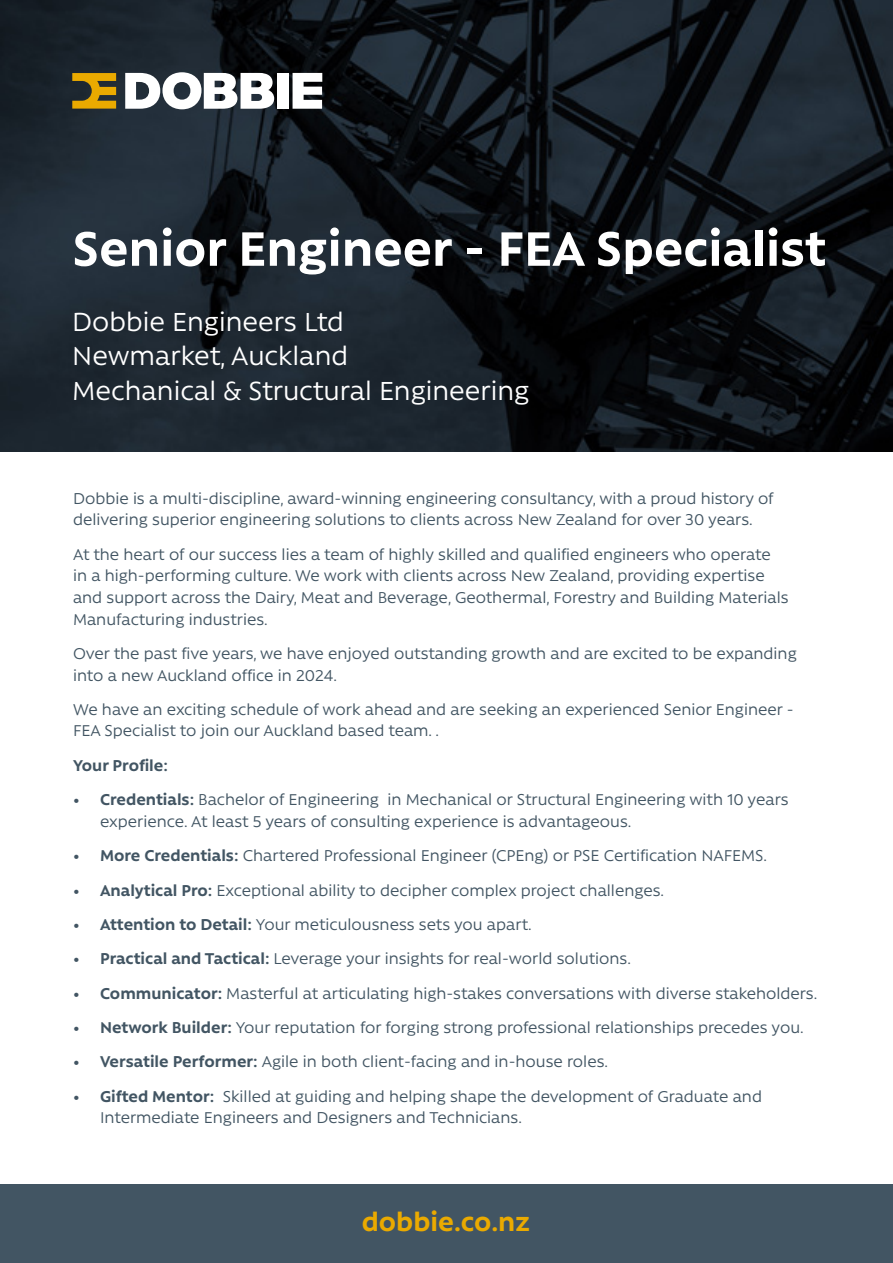
<style>
.page{position:relative;width:893px;height:1263px;background:#fff}
.page>*{position:absolute;margin:0;border:0;box-sizing:border-box;transform-origin:0 0}
.t1{font:700 55.5px "Rawson";color:#fff}
.t2{font:30px/34.5px "Rawson";color:#fff}
.t3{font:700 30px "Rawson";color:#eaaa00}
.t4{font:18px/21.6px "Rawson";color:#425563}
.t5{font:700 18px "Rawson";color:#425563}
.s1{font-weight:700}
</style>
<div class="page">
<img style="left:0;top:0;width:893px;height:451px">
<svg style="left:72px;top:73px;width:44px;height:36px;background:#a07b12"></svg>
<svg style="left:125px;top:72px;width:149px;height:37px"></svg>
<div style="left:277px;top:73px;width:11px;height:36px;background:#fff"></div>
<svg style="left:293px;top:73px;width:29px;height:36px"></svg>
<div style="left:0;top:1184px;width:893px;height:79px;background:#425563"></div>
<h1 class="t1" style="left:72px;top:217px;width:755px">Senior Engineer - FEA Specialist</h1>
<h2 class="t2" style="left:72px;top:304px;width:459px">Dobbie Engineers Ltd<br>Newmarket, Auckland<br>Mechanical &amp; Structural Engineering</h2>
<p class="t4" style="left:73px;top:487px;width:702px">Dobbie is a multi-discipline, award-winning engineering consultancy, with a proud history of delivering superior engineering solutions to clients across New Zealand for over 30 years.</p>
<p class="t4" style="left:73px;top:543px;width:717px">At the heart of our success lies a team of highly skilled and qualified engineers who operate in a high-performing culture. We work with clients across New Zealand, providing expertise and support across the Dairy, Meat and Beverage, Geothermal, Forestry and Building Materials Manufacturing industries.</p>
<p class="t4" style="left:73px;top:642px;width:725px">Over the past five years, we have enjoyed outstanding growth and are excited to be expanding into a new Auckland office in 2024.</p>
<p class="t4" style="left:73px;top:698px;width:722px">We have an exciting schedule of work ahead and are seeking an experienced Senior Engineer -<br>FEA Specialist to join our Auckland based team. .</p>
<p class="t5" style="left:73px;top:755px;width:96px">Your Profile:</p>
<p class="t4" style="left:100px;top:789px;width:690px;text-indent:-27px"><span class="s1">• Credentials:</span> Bachelor of Engineering in Mechanical or Structural Engineering with 10 years experience. At least 5 years of consulting experience is advantageous.</p>
<p class="t4" style="left:73px;top:844px;width:696px"><span class="s1">• More Credentials:</span> Chartered Professional Engineer (CPEng) or PSE Certification NAFEMS.</p>
<p class="t4" style="left:73px;top:879px;width:592px"><span class="s1">• Analytical Pro:</span> Exceptional ability to decipher complex project challenges.</p>
<p class="t4" style="left:73px;top:913px;width:460px"><span class="s1">• Attention to Detail:</span> Your meticulousness sets you apart.</p>
<p class="t4" style="left:73px;top:948px;width:559px"><span class="s1">• Practical and Tactical:</span> Leverage your insights for real-world solutions.</p>
<p class="t4" style="left:73px;top:982px;width:746px"><span class="s1">• Communicator:</span> Masterful at articulating high-stakes conversations with diverse stakeholders.</p>
<p class="t4" style="left:73px;top:1016px;width:732px"><span class="s1">• Network Builder:</span> Your reputation for forging strong professional relationships precedes you.</p>
<p class="t4" style="left:73px;top:1051px;width:536px"><span class="s1">• Versatile Performer:</span> Agile in both client-facing and in-house roles.</p>
<p class="t4" style="left:100px;top:1085px;width:663px;text-indent:-27px"><span class="s1">• Gifted Mentor:</span> Skilled at guiding and helping shape the development of Graduate and<br>Intermediate Engineers and Designers and Technicians.</p>
<h2 class="t3" style="left:362px;top:1204px;width:170px">dobbie.co.nz</h2>
</div>
